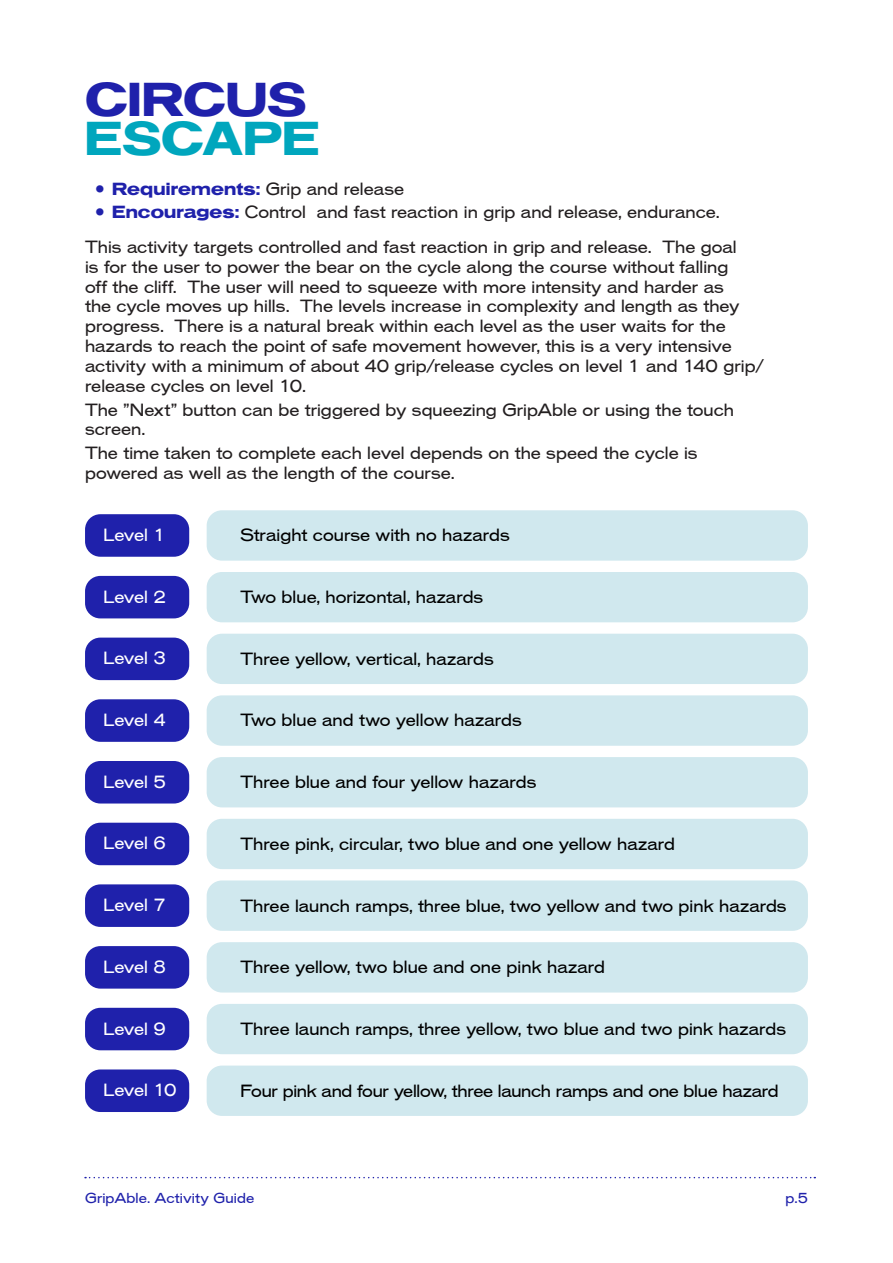
<style>
.page{position:relative;width:893px;height:1263px;background:#fff}
.page>*{position:absolute;margin:0;border:0;box-sizing:border-box;transform-origin:0 0}
.t1{font:700 expanded 38.1px "OPTI Venus";letter-spacing:-.01em;color:#1f21ab}
.t2{font:700 expanded 38.1px "OPTI Venus";letter-spacing:-.015em;color:#00a6bd}
.Texto_corrido{font:500 expanded 16.5px/19.8px "Venus SBOP";letter-spacing:.005em;color:#231f20}
.Texto_corrido-2{font:500 expanded 16.5px "Venus SBOP";letter-spacing:.005em;color:#000}
.Texto_corrido-3{font:500 expanded 16.5px "Venus SBOP";letter-spacing:-.025em;color:#fff}
.Texto_corrido-4{font:500 expanded 16.5px "Venus SBOP";letter-spacing:-.015em;color:#000}
.Texto_corrido-5{font:700 expanded 16.5px "Venus SBOP";letter-spacing:.005em;color:#1f21ab}
.t3{font:500 expanded 13.5px "Venus SBOP";letter-spacing:.01em;color:#1f21ab}
.s1{font-weight:500;color:#231f20}
.s2{font-weight:700;color:#1f21ab}
</style>
<div class="page">
<svg style="left:85px;top:1177px;width:730px;height:1px"></svg>
<div style="left:207px;top:510px;width:601px;height:51px;background:#d0e8ee;border-radius:15px"></div>
<div style="left:207px;top:572px;width:601px;height:50px;background:#d0e8ee;border-radius:15px"></div>
<div style="left:207px;top:757px;width:601px;height:50px;background:#d0e8ee;border-radius:15px"></div>
<div style="left:207px;top:942px;width:601px;height:50px;background:#d0e8ee;border-radius:15px"></div>
<div style="left:207px;top:634px;width:601px;height:50px;background:#d0e8ee;border-radius:15px"></div>
<div style="left:207px;top:819px;width:601px;height:50px;background:#d0e8ee;border-radius:15px"></div>
<div style="left:207px;top:1004px;width:601px;height:50px;background:#d0e8ee;border-radius:15px"></div>
<div style="left:207px;top:695px;width:601px;height:51px;background:#d0e8ee;border-radius:15px"></div>
<div style="left:207px;top:880px;width:601px;height:51px;background:#d0e8ee;border-radius:15px"></div>
<div style="left:207px;top:1065px;width:601px;height:51px;background:#d0e8ee;border-radius:15px"></div>
<div style="left:85px;top:514px;width:104px;height:43px;background:#1f21ab;border-radius:15px"></div>
<div style="left:85px;top:576px;width:104px;height:42px;background:#1f21ab;border-radius:15px"></div>
<div style="left:85px;top:761px;width:104px;height:42px;background:#1f21ab;border-radius:15px"></div>
<div style="left:85px;top:946px;width:104px;height:42px;background:#1f21ab;border-radius:15px"></div>
<div style="left:85px;top:638px;width:104px;height:42px;background:#1f21ab;border-radius:15px"></div>
<div style="left:85px;top:823px;width:104px;height:42px;background:#1f21ab;border-radius:15px"></div>
<div style="left:85px;top:1008px;width:104px;height:42px;background:#1f21ab;border-radius:15px"></div>
<div style="left:85px;top:699px;width:104px;height:43px;background:#1f21ab;border-radius:15px"></div>
<div style="left:85px;top:884px;width:104px;height:43px;background:#1f21ab;border-radius:15px"></div>
<div style="left:85px;top:1069px;width:104px;height:43px;background:#1f21ab;border-radius:15px"></div>
<p class="t1" style="left:85px;top:71px;width:223px">CIRCUS</p>
<p class="t2" style="left:85px;top:110px;width:236px">ESCAPE</p>
<p class="Texto_corrido-5" style="left:94px;top:179px;width:312px">• Requirements: <span class="s1">Grip and release</span></p>
<p class="Texto_corrido" style="left:94px;top:202px;width:627px"><span class="s2">• Encourages:</span> Control and fast reaction in grip and release, endurance.</p>
<p class="Texto_corrido" style="left:85px;top:237px;width:680px">This activity targets controlled and fast reaction in grip and release. The goal<br>is for the user to power the bear on the cycle along the course without falling<br>off the cliff. The user will need to squeeze with more intensity and harder as<br>the cycle moves up hills. The levels increase in complexity and length as they progress. There is a natural break within each level as the user waits for the hazards to reach the point of safe movement however, this is a very intensive activity with a minimum of about 40 grip/release cycles on level 1 and 140 grip/ release cycles on level 10.</p>
<p class="Texto_corrido" style="left:85px;top:400px;width:651px">The ”Next” button can be triggered by squeezing GripAble or using the touch screen.</p>
<p class="Texto_corrido" style="left:85px;top:444px;width:614px">The time taken to complete each level depends on the speed the cycle is powered as well as the length of the course.</p>
<p class="Texto_corrido-3" style="left:104px;top:525px;width:64px">Level 1</p>
<p class="Texto_corrido-2" style="left:240px;top:526px;width:271px">Straight course with no hazards</p>
<p class="Texto_corrido-3" style="left:104px;top:587px;width:64px">Level 2</p>
<p class="Texto_corrido-2" style="left:240px;top:587px;width:244px">Two blue, horizontal, hazards</p>
<p class="Texto_corrido-3" style="left:104px;top:648px;width:64px">Level 3</p>
<p class="Texto_corrido-2" style="left:240px;top:649px;width:255px">Three yellow, vertical, hazards</p>
<p class="Texto_corrido-3" style="left:104px;top:710px;width:64px">Level 4</p>
<p class="Texto_corrido-2" style="left:240px;top:711px;width:283px">Two blue and two yellow hazards</p>
<p class="Texto_corrido-3" style="left:104px;top:772px;width:64px">Level 5</p>
<p class="Texto_corrido-2" style="left:240px;top:772px;width:297px">Three blue and four yellow hazards</p>
<p class="Texto_corrido-3" style="left:104px;top:834px;width:64px">Level 6</p>
<p class="Texto_corrido-2" style="left:240px;top:834px;width:436px">Three pink, circular, two blue and one yellow hazard</p>
<p class="Texto_corrido-3" style="left:104px;top:895px;width:64px">Level 7</p>
<p class="Texto_corrido-2" style="left:240px;top:896px;width:548px">Three launch ramps, three blue, two yellow and two pink hazards</p>
<p class="Texto_corrido-3" style="left:104px;top:957px;width:64px">Level 8</p>
<p class="Texto_corrido-2" style="left:240px;top:957px;width:366px">Three yellow, two blue and one pink hazard</p>
<p class="Texto_corrido-3" style="left:104px;top:1019px;width:64px">Level 9</p>
<p class="Texto_corrido-2" style="left:240px;top:1019px;width:547px">Three launch ramps, three yellow, two blue and two pink hazards</p>
<p class="Texto_corrido-3" style="left:104px;top:1080px;width:75px">Level 10</p>
<p class="Texto_corrido-4" style="left:240px;top:1081px;width:540px">Four pink and four yellow, three launch ramps and one blue hazard</p>
<p class="t3" style="left:85px;top:1190px;width:171px">GripAble. Activity Guide</p>
<p class="t3" style="left:786px;top:1190px;width:24px">p.5</p>
</div>
